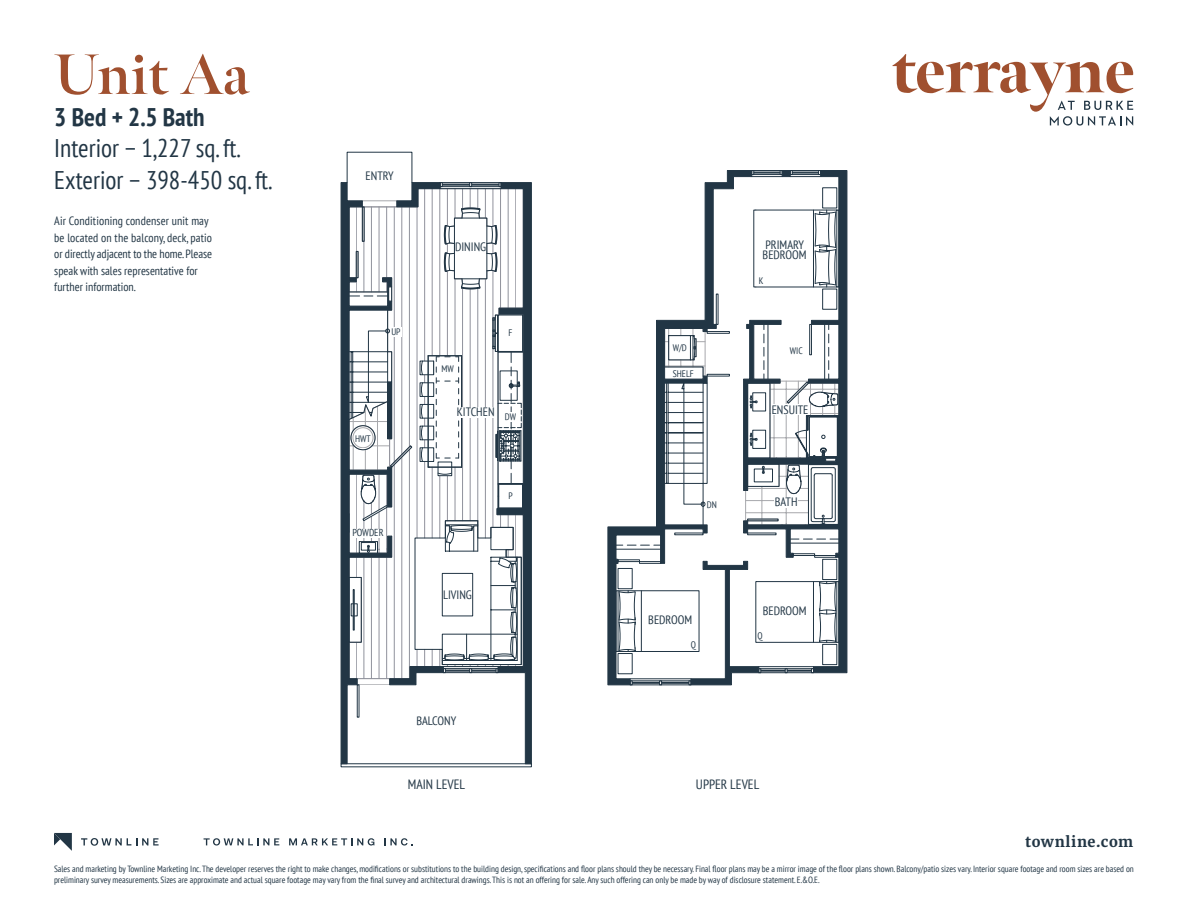
<style>
.page{position:relative;width:1188px;height:918px;background:#fff}
.page>*{position:absolute;margin:0;border:0;box-sizing:border-box;transform-origin:0 0}
.t1{font:700 57px "Meno Banner";letter-spacing:-.02em;color:#a0502f}
.t2{font:condensed 25.5px "PT Sans";color:#223645}
.t3{font:700 condensed 25.5px "PT Sans";color:#223645}
.t4{font:700 14.7px "Merriweather";letter-spacing:.03em;color:#223645}
.t5{font:condensed 13.5px "PT Sans";color:#223645}
.t6{font:condensed 12.15px/10.8px "PT Sans";color:#223645}
.t7{font:condensed 12px/16.5px "PT Sans";color:#223645}
.t8{font:condensed 10.2px "PT Sans";color:#223645}
.t9{font:condensed 9.45px "PT Sans";color:#223645}
.t10{font:condensed 9px/10.8px "PT Sans";color:#223645}
.s1{font-family:"Minion Pro";font-weight:600;font-stretch:normal}
</style>
<div class="page">
<svg style="left:204px;top:838px;width:75px;height:8px"></svg>
<svg style="left:289px;top:838px;width:85px;height:8px"></svg>
<svg style="left:384px;top:838px;width:29px;height:8px"></svg>
<svg style="left:81px;top:838px;width:78px;height:8px"></svg>
<svg style="left:54px;top:833px;width:18px;height:18px"></svg>
<svg style="left:892px;top:54px;width:241px;height:72px"></svg>
<svg style="left:340px;top:182px;width:192px;height:582px"></svg>
<svg style="left:440px;top:182px;width:61px;height:7px"></svg>
<svg style="left:349px;top:189px;width:174px;height:490px"></svg>
<svg style="left:752px;top:170px;width:96px;height:504px"></svg>
<div style="left:782px;top:170px;width:9px;height:7px;border:1px solid #223645"></div>
<svg style="left:607px;top:170px;width:145px;height:516px"></svg>
<svg style="left:755px;top:210px;width:84px;height:77px"></svg>
<div style="left:822px;top:289px;width:15px;height:21px;border:1px solid #223645"></div>
<div style="left:822px;top:188px;width:15px;height:20px;border:1px solid #223645"></div>
<div style="left:618px;top:653px;width:14px;height:21px;border:1px solid #223645"></div>
<div style="left:618px;top:568px;width:14px;height:21px;border:1px solid #223645"></div>
<hr style="left:618px;top:591px;width:1px;height:60px;background:#223645">
<div style="left:616px;top:591px;width:83px;height:61px;border:1px solid #223645"></div>
<hr style="left:641px;top:591px;width:1px;height:60px;background:#223645">
<svg style="left:619px;top:591px;width:17px;height:60px"></svg>
<div style="left:822px;top:559px;width:15px;height:21px;border:1px solid #223645"></div>
<div style="left:822px;top:644px;width:15px;height:21px;border:1px solid #223645"></div>
<div style="left:756px;top:581px;width:83px;height:62px;border:1px solid #223645"></div>
<hr style="left:813px;top:582px;width:1px;height:60px;background:#223645">
<svg style="left:819px;top:582px;width:17px;height:60px"></svg>
<svg style="left:664px;top:324px;width:175px;height:202px"></svg>
<div style="left:771px;top:404px;width:39px;height:11px;background:#fff"></div>
<div style="left:774px;top:497px;width:24px;height:10px;background:#fff"></div>
<svg style="left:349px;top:310px;width:175px;height:363px"></svg>
<div style="left:352px;top:529px;width:32px;height:9px;background:#fff"></div>
<p class="t1" style="left:54px;top:39px;width:197px">Unit Aa</p>
<p class="t3" style="left:54px;top:100px;width:152px">3 Bed + 2.5 Bath</p>
<p class="t2" style="left:54px;top:132px;width:188px">Interior <span class="s1">‒</span> 1,227 sq. ft.</p>
<p class="t2" style="left:54px;top:163px;width:219px">Exterior <span class="s1">‒</span> 398-450 sq. ft.</p>
<p class="t7" style="left:54px;top:213px;width:159px">Air Conditioning condenser unit may be located on the balcony, deck, patio or directly adjacent to the home. Please speak with sales representative for further information.</p>
<p class="t6" style="left:366px;top:170px;width:29px">ENTRY</p>
<p class="t9" style="left:391px;top:325px;width:11px">UP</p>
<p class="t9" style="left:355px;top:433px;width:17px">HWT</p>
<p class="t8" style="left:352px;top:526px;width:33px">POWDER</p>
<p class="t6" style="left:455px;top:241px;width:33px">DINING</p>
<p class="t9" style="left:441px;top:362px;width:14px">MW</p>
<p class="t9" style="left:508px;top:327px;width:5px">F</p>
<p class="t9" style="left:673px;top:342px;width:16px">W/D</p>
<p class="t9" style="left:673px;top:367px;width:22px">SHELF</p>
<p class="t6" style="left:763px;top:239px;width:45px">PRIMARY<br>BEDROOM</p>
<p class="t9" style="left:759px;top:274px;width:6px">K</p>
<p class="t9" style="left:790px;top:345px;width:14px">WIC</p>
<p class="t6" style="left:457px;top:406px;width:39px">KITCHEN</p>
<p class="t6" style="left:772px;top:404px;width:38px">ENSUITE</p>
<p class="t9" style="left:505px;top:410px;width:13px">DW</p>
<p class="t6" style="left:443px;top:589px;width:30px">LIVING</p>
<p class="t9" style="left:508px;top:490px;width:6px">P</p>
<p class="t9" style="left:707px;top:498px;width:12px">DN</p>
<p class="t6" style="left:648px;top:614px;width:45px">BEDROOM</p>
<p class="t9" style="left:691px;top:638px;width:7px">Q</p>
<p class="t6" style="left:775px;top:496px;width:24px">BATH</p>
<p class="t6" style="left:763px;top:605px;width:45px">BEDROOM</p>
<p class="t9" style="left:758px;top:630px;width:7px">Q</p>
<p class="t6" style="left:416px;top:715px;width:41px">BALCONY</p>
<p class="t5" style="left:408px;top:776px;width:59px">MAIN LEVEL</p>
<p class="t5" style="left:696px;top:776px;width:65px">UPPER LEVEL</p>
<h3 class="t4" style="left:1025px;top:832px;width:109px">townline.com</h3>
<p class="t10" style="left:54px;top:863px;width:1081px">Sales and marketing by Townline Marketing Inc. The developer reserves the right to make changes, modifications or substitutions to the building design, specifications and floor plans should they be necessary. Final floor plans may be a mirror image of the floor plans shown. Balcony/patio sizes vary. Interior square footage and room sizes are based on preliminary survey measurements. Sizes are approximate and actual square footage may vary from the final survey and architectural drawings. This is not an offering for sale. Any such offering can only be made by way of disclosure statement. E.&amp;O.E.</p>
</div>
